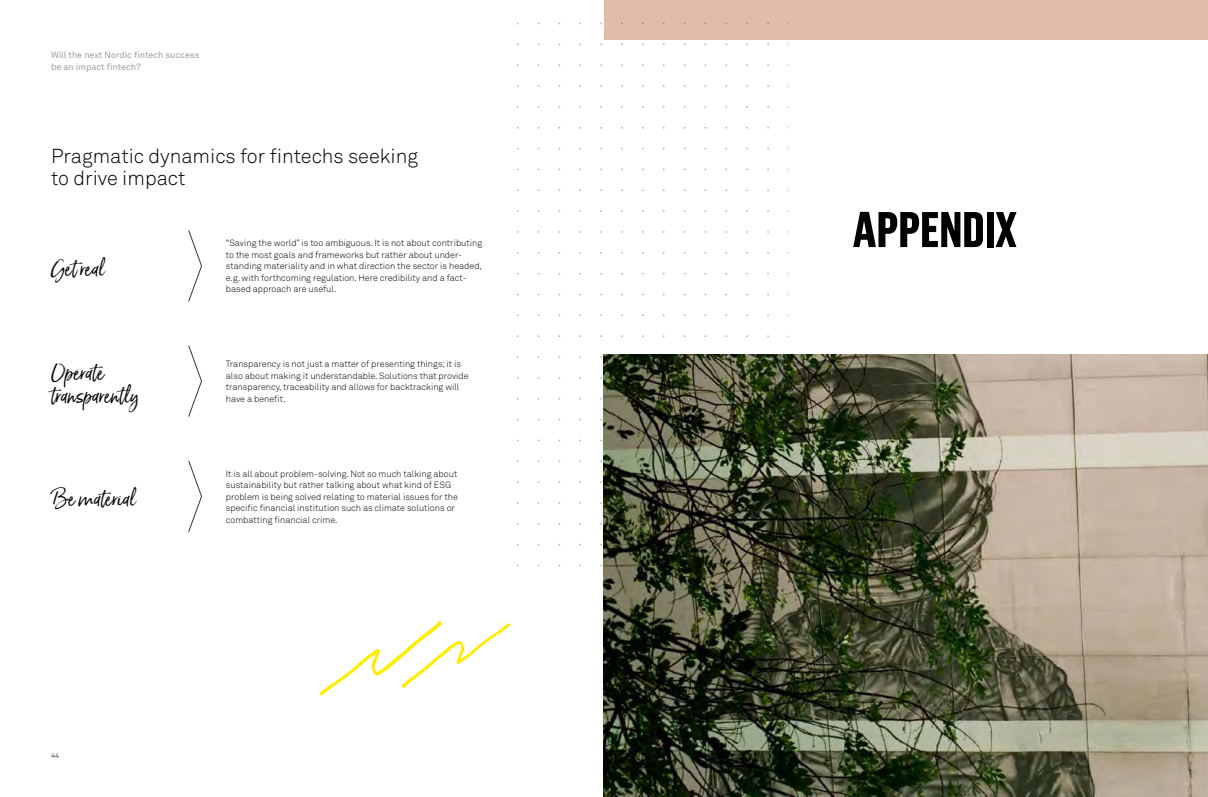
<style>
.page{position:relative;width:1208px;height:797px;background:#fff}
.page>*{position:absolute;margin:0;border:0;box-sizing:border-box;transform-origin:0 0}
.t1{font:700 50px "Grotzec Cond";color:#000}
.t2{font:20px/22px "Akkurat Light Pro";color:#000}
.t3{font:20px/23px "Born Ready";color:#000}
.t4{font:9px/11.5px "Akkurat Light Pro";color:#000}
.t5{font:9px/11.5px "Akkurat Pro";color:#9d9d9c}
.t6{font:7px "Akkurat Light Pro";color:#000}
</style>
<div class="page">
<img style="left:604px;top:354px;width:604px;height:443px">
<div style="left:604px;top:0;width:604px;height:40px;background:#e1bca8"></div>
<svg style="left:188px;top:460px;width:14px;height:72px"></svg>
<svg style="left:188px;top:345px;width:14px;height:72px"></svg>
<svg style="left:188px;top:230px;width:14px;height:72px"></svg>
<svg style="left:319px;top:621px;width:191px;height:74px"></svg>
<p class="t5" style="left:51px;top:49px;width:150px">Will the next Nordic fintech success be an impact fintech?</p>
<h2 class="t2" style="left:51px;top:145px;width:368px">Pragmatic dynamics for fintechs seeking to drive impact</h2>
<h2 class="t3" style="left:51px;top:256px;width:55px">Get real</h2>
<p class="t4" style="left:226px;top:238px;width:258px">“Saving the world” is too ambiguous. It is not about contributing to the most goals and frameworks but rather about under&shy;standing materiality and in what direction the sector is headed, e.g. with forthcoming regulation. Here credibility and a fact&shy;based approach are useful.</p>
<h2 class="t3" style="left:51px;top:360px;width:89px">Operate transparently</h2>
<p class="t4" style="left:226px;top:358px;width:244px">Transparency is not just a matter of presenting things; it is also about making it understandable. Solutions that provide transparency, traceability and allows for backtracking will have a benefit.</p>
<h2 class="t3" style="left:51px;top:487px;width:86px">Be material</h2>
<p class="t4" style="left:226px;top:468px;width:233px">It is all about problem-solving. Not so much talking about sustainability but rather talking about what kind of ESG problem is being solved relating to material issues for the specific financial institution such as climate solutions or combatting financial crime.</p>
<p class="t6" style="left:51px;top:751px;width:10px">44</p>
<h1 class="t1" style="left:852px;top:200px;width:166px">APPENDIX</h1>
</div>
